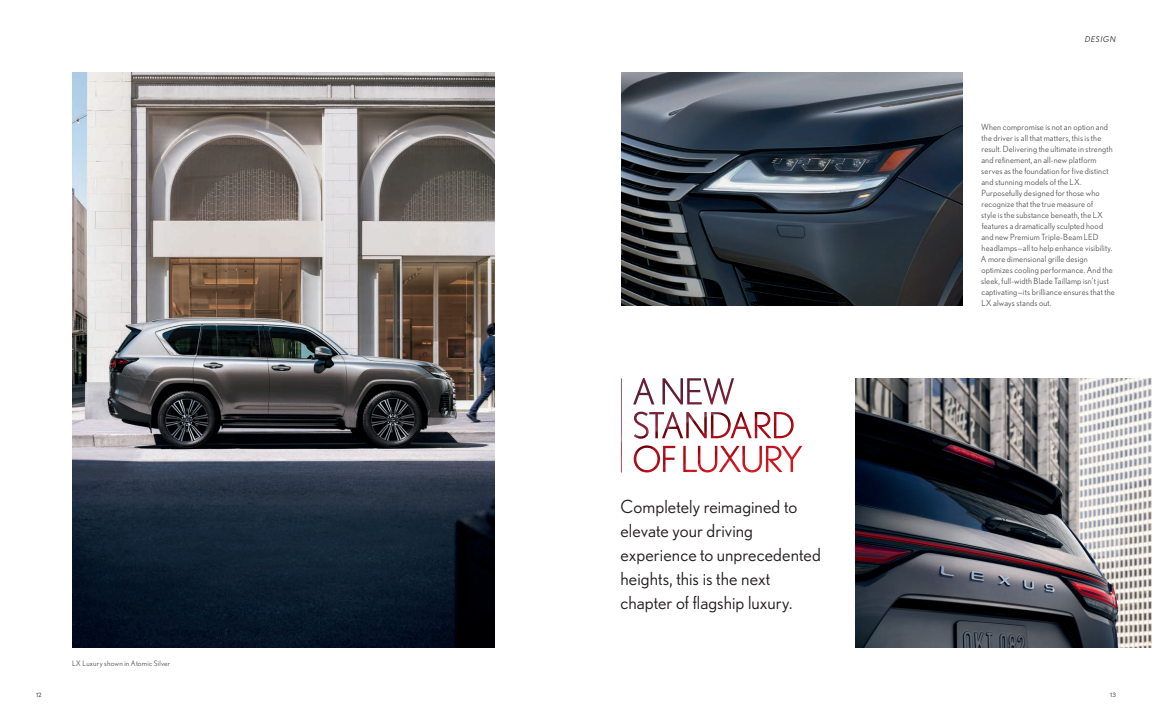
<style>
.page{position:relative;width:1152px;height:720px;background:#fff}
.page>*{position:absolute;margin:0;border:0;box-sizing:border-box;transform-origin:0 0}
.Large_Subhead_100K{font:18px/24px "Nobel";letter-spacing:.005em;color:#231f20}
.Body_Copy_80K{font:8.5px/11px "Nobel";letter-spacing:.02em;color:#57585a}
.Section_Head{font:italic 8px "Nobel";letter-spacing:.1em;color:#231f20}
.Cutline{font:7.5px "Nobel";letter-spacing:.025em;color:#57585a}
.t1{font:6px "Nobel";color:#57585a}
</style>
<div class="page">
<img style="left:72px;top:72px;width:423px;height:576px">
<img style="left:621px;top:72px;width:342px;height:234px">
<img style="left:855px;top:378px;width:297px;height:270px">
<img style="left:621px;top:378px;width:181px;height:95px">
<p class="Section_Head" style="left:1085px;top:34px;width:32px">DESIGN</p>
<p class="Cutline" style="left:72px;top:659px;width:100px">LX Luxury shown in Atomic Silver</p>
<p class="Large_Subhead_100K" style="left:620px;top:494px;width:202px">Completely reimagined to elevate your driving experience to unprecedented heights, this is the next chapter of flagship luxury.</p>
<p class="Body_Copy_80K" style="left:981px;top:121px;width:136px">When compromise is not an option and the driver is all that matters, this is the result. Delivering the ultimate in strength and refinement, an all-new platform serves as the foundation for five distinct and stunning models of the LX.<br>Purposefully designed for those who recognize that the true measure of<br>style is the substance beneath, the LX features a dramatically sculpted hood and new Premium Triple-Beam LED headlamps—all to help enhance visibility.<br>A more dimensional grille design optimizes cooling performance. And the sleek, full-width Blade Taillamp isn’t just captivating—its brilliance ensures that the LX always stands out.</p>
<p class="t1" style="left:36px;top:692px;width:7px">12</p>
<p class="t1" style="left:1110px;top:692px;width:7px">13</p>
</div>
